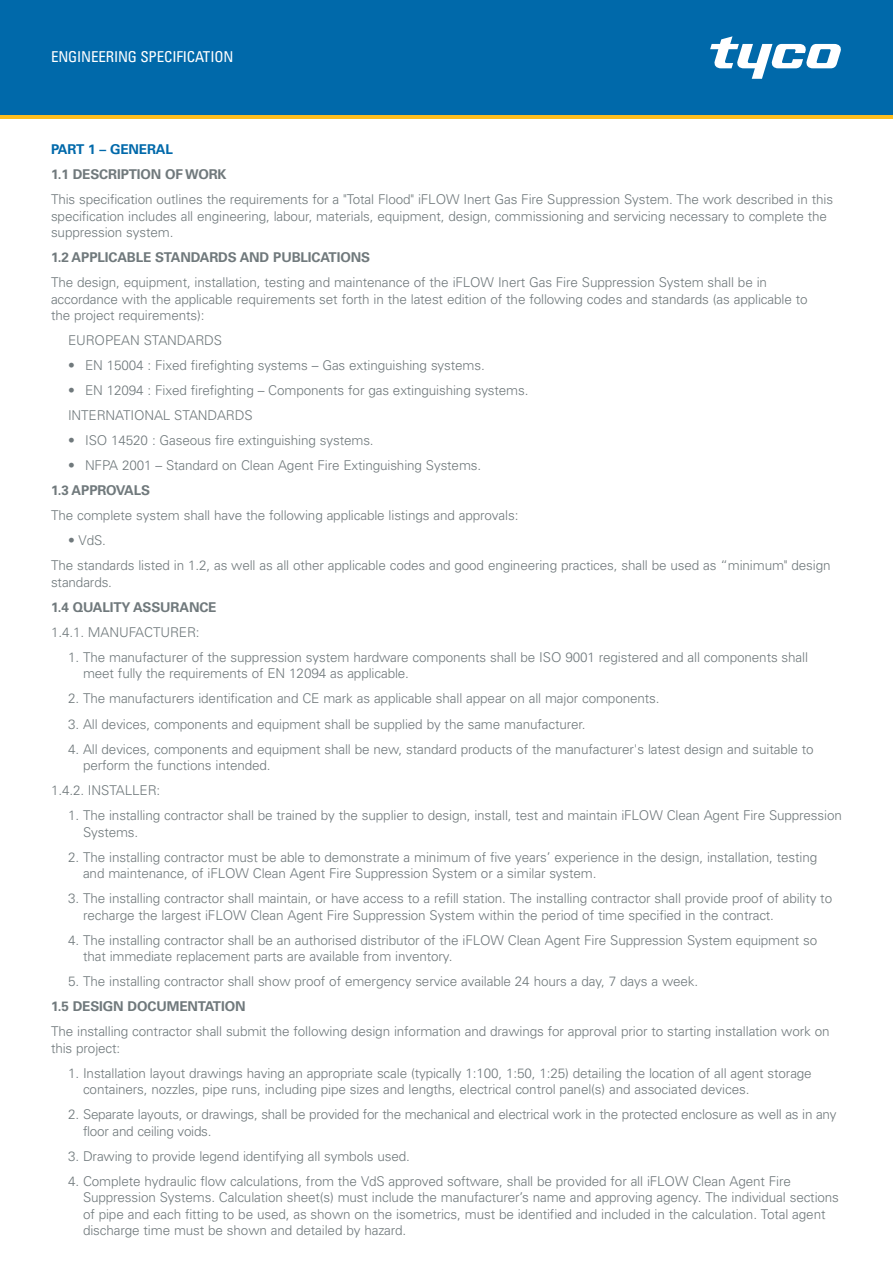
<style>
.page{position:relative;width:893px;height:1263px;background:#fff}
.page>*{position:absolute;margin:0;border:0;box-sizing:border-box;transform-origin:0 0}
.t1{font:condensed 15px "Univers LT Std";letter-spacing:-.01em;color:#fff}
.t2{font:300 13.5px/16.5px "Univers";letter-spacing:-.01em;color:#70797c}
.t3{font:700 13.5px "Univers";letter-spacing:-.01em;color:#70797c}
.t4{font:700 13.5px "Univers";letter-spacing:-.01em;color:#0069aa}
</style>
<div class="page">
<hr style="left:0;top:115px;width:893px;height:4px;background:#febe1f">
<div style="left:0;top:0;width:893px;height:115px;background:#0069aa"></div>
<svg style="left:710px;top:36px;width:131px;height:43px"></svg>
<p class="t1" style="left:51px;top:47px;width:184px">ENGINEERING SPECIFICATION</p>
<p class="t4" style="left:51px;top:142px;width:124px">PART 1 – GENERAL</p>
<p class="t3" style="left:51px;top:167px;width:177px">1.1 DESCRIPTION OF WORK</p>
<p class="t2" style="left:51px;top:191px;width:783px">This specification outlines the requirements for a "Total Flood" iFLOW Inert Gas Fire Suppression System. The work described in this specification includes all engineering, labour, materials, equipment, design, commissioning and servicing necessary to complete the suppression system.</p>
<p class="t3" style="left:51px;top:250px;width:321px">1.2 APPLICABLE STANDARDS AND PUBLICATIONS</p>
<p class="t2" style="left:51px;top:274px;width:758px">The design, equipment, installation, testing and maintenance of the iFLOW Inert Gas Fire Suppression System shall be in accordance with the applicable requirements set forth in the latest edition of the following codes and standards (as applicable to the project requirements):</p>
<p class="t2" style="left:68px;top:332px;width:156px">EUROPEAN STANDARDS</p>
<p class="t2" style="left:68px;top:357px;width:418px">• EN 15004 : Fixed firefighting systems – Gas extinguishing systems.</p>
<p class="t2" style="left:68px;top:378px;width:462px;line-height:25px">• EN 12094 : Fixed firefighting – Components for gas extinguishing systems.<br>INTERNATIONAL STANDARDS</p>
<p class="t2" style="left:68px;top:432px;width:307px">• ISO 14520 : Gaseous fire extinguishing systems.</p>
<p class="t2" style="left:68px;top:457px;width:415px">• NFPA 2001 – Standard on Clean Agent Fire Extinguishing Systems.</p>
<p class="t3" style="left:51px;top:483px;width:101px">1.3 APPROVALS</p>
<p class="t2" style="left:51px;top:507px;width:469px">The complete system shall have the following applicable listings and approvals:</p>
<p class="t2" style="left:51px;top:528px;width:781px;line-height:25px;text-indent:17px">• VdS.<br>The standards listed in 1.2, as well as all other applicable codes and good engineering practices, shall be used as “minimum" design</p>
<p class="t2" style="left:51px;top:573px;width:63px">standards.</p>
<p class="t3" style="left:51px;top:599px;width:167px">1.4 QUALITY ASSURANCE</p>
<p class="t2" style="left:51px;top:623px;width:150px">1.4.1. MANUFACTURER:</p>
<p class="t2" style="left:83px;top:648px;width:727px;text-indent:-15px">1. The manufacturer of the suppression system hardware components shall be ISO 9001 registered and all components shall meet fully the requirements of EN 12094 as applicable.</p>
<p class="t2" style="left:68px;top:690px;width:593px">2. The manufacturers identification and CE mark as applicable shall appear on all major components.</p>
<p class="t2" style="left:68px;top:715px;width:519px">3. All devices, components and equipment shall be supplied by the same manufacturer.</p>
<p class="t2" style="left:83px;top:740px;width:732px;text-indent:-15px">4. All devices, components and equipment shall be new, standard products of the manufacturer's latest design and suitable to perform the functions intended.</p>
<p class="t2" style="left:51px;top:781px;width:111px">1.4.2. INSTALLER:</p>
<p class="t2" style="left:83px;top:806px;width:760px;text-indent:-15px">1. The installing contractor shall be trained by the supplier to design, install, test and maintain iFLOW Clean Agent Fire Suppression<br>Systems.</p>
<p class="t2" style="left:83px;top:848px;width:736px;text-indent:-15px">2. The installing contractor must be able to demonstrate a minimum of five years’ experience in the design, installation, testing and maintenance, of iFLOW Clean Agent Fire Suppression System or a similar system.</p>
<p class="t2" style="left:83px;top:889px;width:751px;text-indent:-15px">3. The installing contractor shall maintain, or have access to a refill station. The installing contractor shall provide proof of ability to recharge the largest iFLOW Clean Agent Fire Suppression System within the period of time specified in the contract.</p>
<p class="t2" style="left:83px;top:931px;width:736px;text-indent:-15px">4. The installing contractor shall be an authorised distributor of the iFLOW Clean Agent Fire Suppression System equipment so that immediate replacement parts are available from inventory.</p>
<p class="t2" style="left:68px;top:972px;width:632px">5. The installing contractor shall show proof of emergency service available 24 hours a day, 7 days a week.</p>
<p class="t3" style="left:51px;top:998px;width:196px">1.5 DESIGN DOCUMENTATION</p>
<p class="t2" style="left:51px;top:1022px;width:780px">The installing contractor shall submit the following design information and drawings for approval prior to starting installation work on this project:</p>
<p class="t2" style="left:83px;top:1064px;width:730px;text-indent:-15px">1. Installation layout drawings having an appropriate scale (typically 1:100, 1:50, 1:25) detailing the location of all agent storage containers, nozzles, pipe runs, including pipe sizes and lengths, electrical control panel(s) and associated devices.</p>
<p class="t2" style="left:83px;top:1105px;width:755px;text-indent:-15px">2. Separate layouts, or drawings, shall be provided for the mechanical and electrical work in the protected enclosure as well as in any floor and ceiling voids.</p>
<p class="t2" style="left:68px;top:1147px;width:343px">3. Drawing to provide legend identifying all symbols used.</p>
<p class="t2" style="left:83px;top:1172px;width:757px;text-indent:-15px">4. Complete hydraulic flow calculations, from the VdS approved software, shall be provided for all iFLOW Clean Agent Fire Suppression Systems. Calculation sheet(s) must include the manufacturer’s name and approving agency. The individual sections of pipe and each fitting to be used, as shown on the isometrics, must be identified and included in the calculation. Total agent discharge time must be shown and detailed by hazard.</p>
</div>
